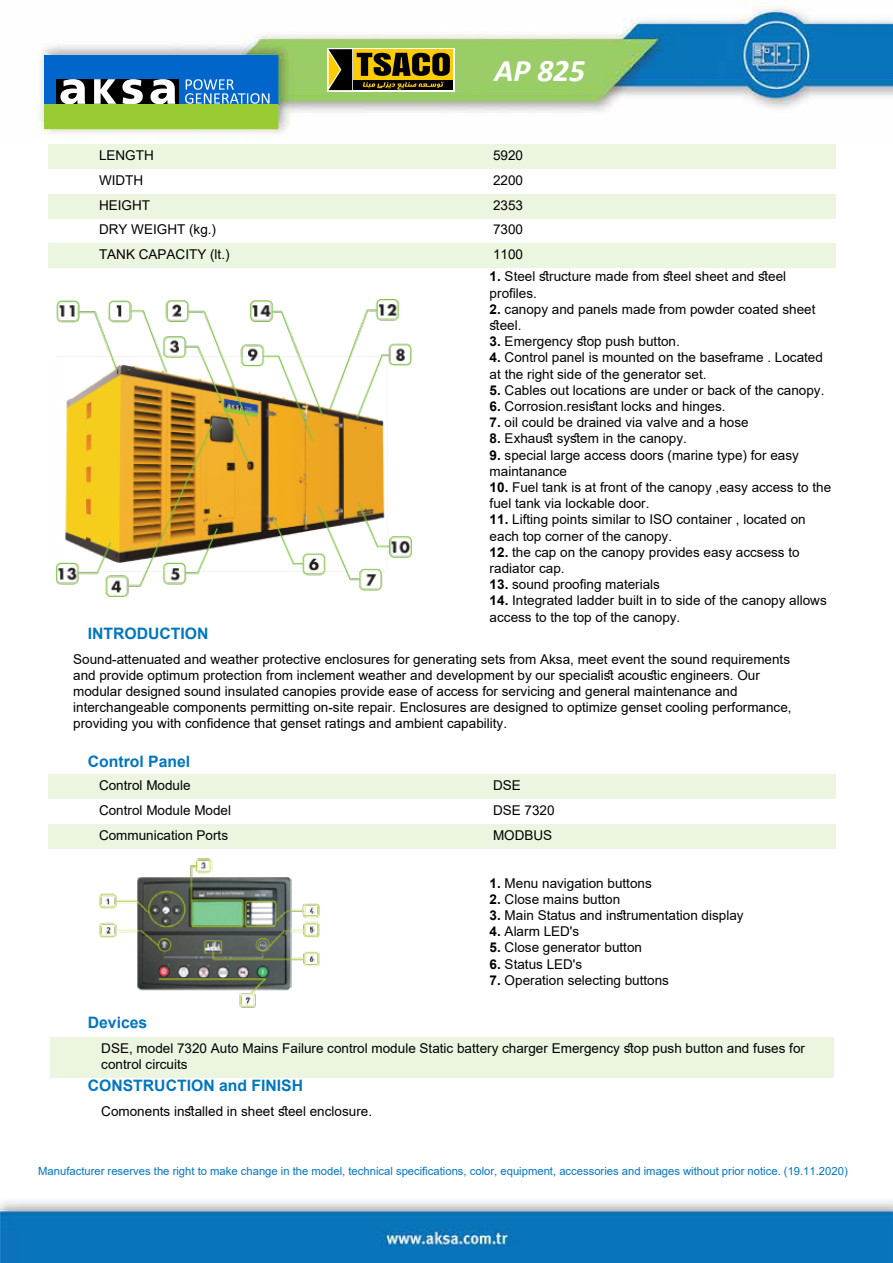
<style>
.page{position:relative;width:893px;height:1263px;background:#fff}
.page>*{position:absolute;margin:0;border:0;box-sizing:border-box;transform-origin:0 0}
.t1{font:italic 700 31.5px "Calibri";color:#fff}
.t2{font:700 15.75px "Arial";color:#0076bf}
.t3{font:13.5px/16.2px "Arial";color:#000}
.t4{font:11.25px "Arial";color:#0075c4}
.s1{font-weight:700}
</style>
<div class="page">
<img style="left:36px;top:0;width:856px;height:138px">
<img style="left:0;top:1200px;width:892px;height:63px">
<div style="left:48px;top:144px;width:394px;height:25px;background:#ebf5e0"></div>
<div style="left:442px;top:144px;width:394px;height:25px;background:#ebf5e0"></div>
<div style="left:48px;top:194px;width:394px;height:25px;background:#ebf5e0"></div>
<div style="left:442px;top:194px;width:394px;height:25px;background:#ebf5e0"></div>
<div style="left:48px;top:243px;width:394px;height:25px;background:#ebf5e0"></div>
<div style="left:442px;top:243px;width:394px;height:25px;background:#ebf5e0"></div>
<div style="left:48px;top:774px;width:394px;height:25px;background:#ebf5e0"></div>
<div style="left:442px;top:774px;width:394px;height:25px;background:#ebf5e0"></div>
<div style="left:48px;top:824px;width:394px;height:24px;background:#ebf5e0"></div>
<div style="left:442px;top:824px;width:394px;height:24px;background:#ebf5e0"></div>
<div style="left:51px;top:1037px;width:783px;height:40px;background:#ebf5e0"></div>
<img style="left:56px;top:299px;width:356px;height:298px">
<img style="left:99px;top:858px;width:221px;height:150px">
<svg style="left:327px;top:48px;width:127px;height:44px"></svg>
<div style="left:353px;top:49px;width:100px;height:30px;background:#fc0"></div>
<div style="left:353px;top:81px;width:100px;height:9px;background:#000"></div>
<svg style="left:328px;top:49px;width:122px;height:41px"></svg>
<div style="left:44px;top:104px;width:234px;height:24px;background:#9c3"></div>
<div style="left:44px;top:55px;width:234px;height:49px;background:#06c"></div>
<div style="left:57px;top:79px;width:122px;height:25px;background:#000"></div>
<svg style="left:60px;top:79px;width:25px;height:25px"></svg>
<svg style="left:150px;top:79px;width:25px;height:25px"></svg>
<svg style="left:122px;top:79px;width:21px;height:25px"></svg>
<svg style="left:94px;top:79px;width:22px;height:25px"></svg>
<svg style="left:185px;top:79px;width:84px;height:25px"></svg>
<h1 class="t1" style="left:494px;top:48px;width:92px">AP 825</h1>
<p class="t3" style="left:99px;top:147px;width:56px">LENGTH</p>
<p class="t3" style="left:493px;top:147px;width:32px">5920</p>
<p class="t3" style="left:99px;top:172px;width:46px">WIDTH</p>
<p class="t3" style="left:493px;top:172px;width:32px">2200</p>
<p class="t3" style="left:99px;top:197px;width:53px">HEIGHT</p>
<p class="t3" style="left:493px;top:197px;width:32px">2353</p>
<p class="t3" style="left:99px;top:222px;width:119px">DRY WEIGHT (kg.)</p>
<p class="t3" style="left:493px;top:222px;width:32px">7300</p>
<p class="t3" style="left:99px;top:246px;width:132px">TANK CAPACITY (lt.)</p>
<p class="t3" style="left:493px;top:246px;width:32px">1100</p>
<p class="t3" style="left:489px;top:268px;width:298px"><span class="s1">1.</span> Steel structure made from steel sheet and steel profiles.</p>
<p class="t3" style="left:489px;top:301px;width:327px"><span class="s1">2.</span> canopy and panels made from powder coated sheet steel.</p>
<p class="t3" style="left:489px;top:333px;width:192px"><span class="s1">3.</span> Emergency stop push button.</p>
<p class="t3" style="left:489px;top:349px;width:335px"><span class="s1">4.</span> Control panel is mounted on the baseframe . Located at the right side of the generator set.</p>
<p class="t3" style="left:489px;top:382px;width:336px"><span class="s1">5.</span> Cables out locations are under or back of the canopy.</p>
<p class="t3" style="left:489px;top:398px;width:237px"><span class="s1">6.</span> Corrosion.resistant locks and hinges.</p>
<p class="t3" style="left:489px;top:414px;width:260px"><span class="s1">7.</span> oil could be drained via valve and a hose</p>
<p class="t3" style="left:489px;top:430px;width:199px"><span class="s1">8.</span> Exhaust system in the canopy.</p>
<p class="t3" style="left:489px;top:447px;width:311px"><span class="s1">9.</span> special large access doors (marine type) for easy maintanance</p>
<p class="t3" style="left:489px;top:479px;width:343px"><span class="s1">10.</span> Fuel tank is at front of the canopy ,easy access to the fuel tank via lockable door.</p>
<p class="t3" style="left:489px;top:511px;width:317px"><span class="s1">11.</span> Lifting points similar to ISO container , located on each top corner of the canopy.</p>
<p class="t3" style="left:489px;top:544px;width:311px"><span class="s1">12.</span> the cap on the canopy provides easy accsess to radiator cap.</p>
<p class="t3" style="left:489px;top:576px;width:172px"><span class="s1">13.</span> sound proofing materials</p>
<p class="t3" style="left:489px;top:592px;width:338px"><span class="s1">14.</span> Integrated ladder built in to side of the canopy allows access to the top of the canopy.</p>
<p class="t2" style="left:88px;top:623px;width:122px">INTRODUCTION</p>
<p class="t3" style="left:73px;top:651px;width:720px">Sound-attenuated and weather protective enclosures for generating sets from Aksa, meet event the sound requirements and provide optimum protection from inclement weather and development by our specialist acoustic engineers. Our modular designed sound insulated canopies provide ease of access for servicing and general maintenance and interchangeable components permitting on-site repair. Enclosures are designed to optimize genset cooling performance, providing you with confidence that genset ratings and ambient capability.</p>
<p class="t2" style="left:88px;top:751px;width:104px">Control Panel</p>
<p class="t3" style="left:99px;top:777px;width:93px">Control Module</p>
<p class="t3" style="left:493px;top:777px;width:29px">DSE</p>
<p class="t3" style="left:99px;top:802px;width:134px">Control Module Model</p>
<p class="t3" style="left:493px;top:802px;width:63px">DSE 7320</p>
<p class="t3" style="left:99px;top:827px;width:131px">Communication Ports</p>
<p class="t3" style="left:493px;top:827px;width:61px">MODBUS</p>
<p class="t3" style="left:489px;top:875px;width:164px"><span class="s1">1.</span> Menu navigation buttons</p>
<p class="t3" style="left:489px;top:891px;width:132px"><span class="s1">2.</span> Close mains button</p>
<p class="t3" style="left:489px;top:907px;width:255px"><span class="s1">3.</span> Main Status and instrumentation display</p>
<p class="t3" style="left:489px;top:923px;width:91px"><span class="s1">4.</span> Alarm LED's</p>
<p class="t3" style="left:489px;top:939px;width:154px"><span class="s1">5.</span> Close generator button</p>
<p class="t3" style="left:489px;top:956px;width:94px"><span class="s1">6.</span> Status LED's</p>
<p class="t3" style="left:489px;top:972px;width:181px"><span class="s1">7.</span> Operation selecting buttons</p>
<p class="t2" style="left:88px;top:1012px;width:61px">Devices</p>
<p class="t3" style="left:101px;top:1040px;width:705px">DSE, model 7320 Auto Mains Failure control module Static battery charger Emergency stop push button and fuses for control circuits</p>
<p class="t2" style="left:88px;top:1075px;width:217px">CONSTRUCTION and FINISH</p>
<p class="t3" style="left:101px;top:1103px;width:272px">Comonents installed in sheet steel enclosure.</p>
<p class="t4" style="left:38px;top:1163px;width:811px">Manufacturer reserves the right to make change in the model, technical specifications, color, equipment, accessories and images without prior notice. (19.11.2020)</p>
</div>
